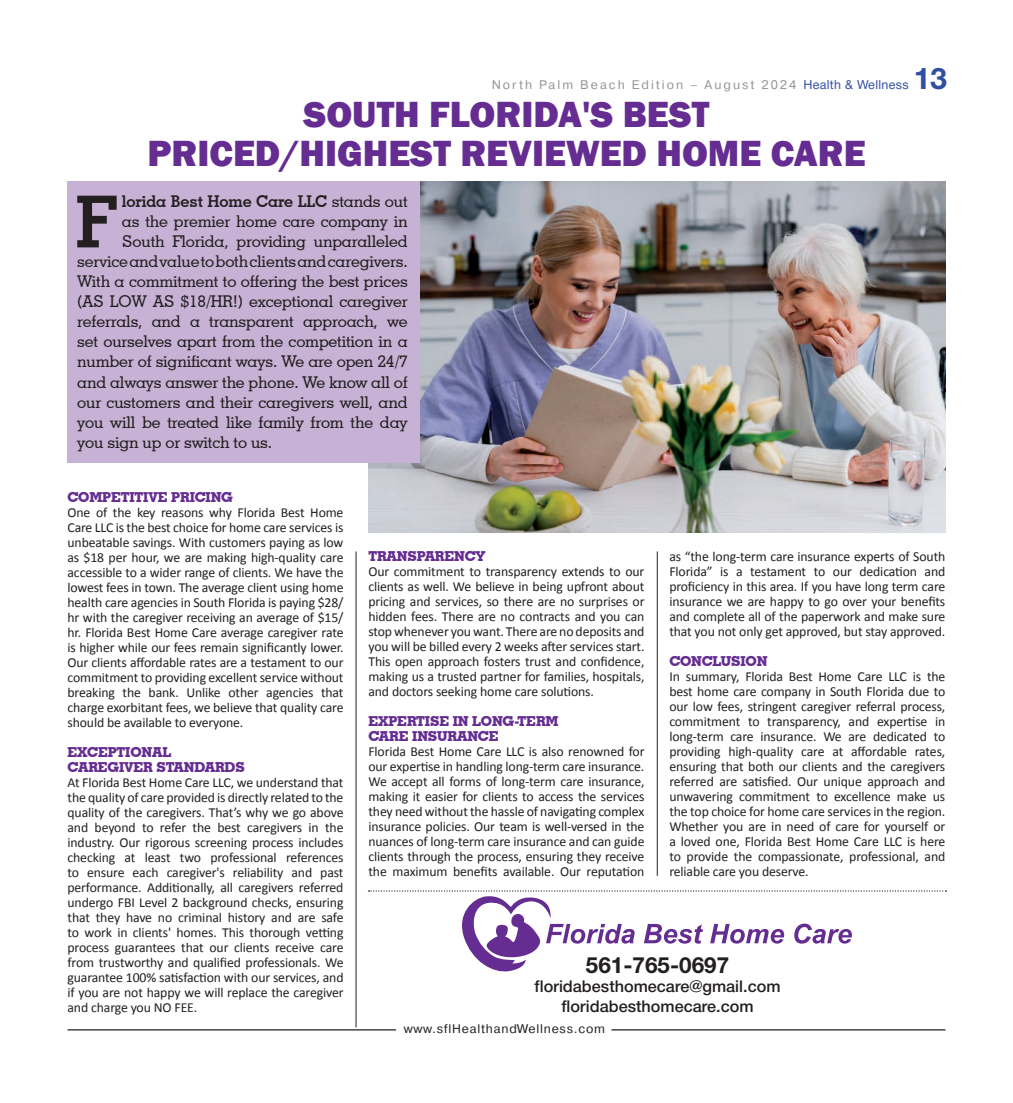
<style>
.page{position:relative;width:1013px;height:1103px;background:#fff}
.page>*{position:absolute;margin:0;border:0;box-sizing:border-box;transform-origin:0 0}
.t1{font:700 71.75px "Geometric Slab 703 BT";color:#231f20}
.t2{font:800 37.5px/38.8px "Franklin Gothic";color:#652d91;text-align:center}
.t3{font:700 30px "Helvetica Neue Cyr";color:#324ea1}
.t4{font:700 22.5px "Helvetica Neue Cyr";color:#231f20}
.t5{font:500 16.25px "Geometric Slab 703 BT";letter-spacing:-.01em;color:#231f20}
.t6{font:500 16.25px/19.5px "Helvetica Neue Cyr";color:#231f20;text-align:center}
.t7{font:700 16.25px "Geometric Slab 703 BT";letter-spacing:-.01em;color:#231f20}
.t8{font:13.75px/15px "Calibri";letter-spacing:-.01em;color:#231f20;text-align:justify}
.t9{font:700 13.75px/15px "Geometric Slab 703 BT Xtra";letter-spacing:-.01em;color:#652d91}
.t10{font:12.5px "Pragmatica";letter-spacing:.16em;color:#939598}
.t11{font:12.5px "Pragmatica";letter-spacing:.06em;color:#231f20}
.s1{font-family:"Helvetica Neue Cyr";color:#324ea1}
.s2{font-weight:500}
</style>
<div class="page">
<hr style="left:68px;top:1029px;width:328px;height:1px;background:#231f20">
<hr style="left:611px;top:1029px;width:334px;height:1px;background:#231f20">
<img style="left:368px;top:181px;width:577px;height:351px">
<hr style="left:356px;top:551px;width:1px;height:476px;background:#231f20">
<hr style="left:657px;top:551px;width:1px;height:324px;background:#231f20">
<svg style="left:368px;top:890px;width:578px;height:82px"></svg>
<div style="left:68px;top:181px;width:352px;height:282px;background:#c7b2d5"></div>
<h3 class="t3" style="left:913px;top:62px;width:35px">13</h3>
<p class="t10" style="left:491px;top:77px;width:418px">North Palm Beach Edition – August 2024 <span class="s1">Health &amp; Wellness</span></p>
<h2 class="t2" style="left:147px;top:95px;width:719px">SOUTH FLORIDA'S BEST<br>PRICED/HIGHEST REVIEWED HOME CARE</h2>
<h1 class="t1" style="left:75px;top:178px;width:44px">F</h1>
<p class="t7" style="left:122px;top:192px;width:287px">lorida Best Home Care LLC <span class="s2">stands out</span></p>
<p class="t5" style="left:122px;top:212px;width:287px">as the premier home care company in</p>
<p class="t5" style="left:122px;top:232px;width:287px">South Florida, providing unparalleled</p>
<p class="t5" style="left:77px;top:252px;width:332px">service and value to both clients and caregivers.</p>
<p class="t5" style="left:77px;top:272px;width:332px">With a commitment to offering the best prices</p>
<p class="t5" style="left:77px;top:292px;width:332px">(AS LOW AS $18/HR!) exceptional caregiver</p>
<p class="t5" style="left:77px;top:312px;width:332px">referrals, and a transparent approach, we</p>
<p class="t5" style="left:77px;top:332px;width:332px">set ourselves apart from the competition in a</p>
<p class="t5" style="left:77px;top:352px;width:332px">number of significant ways. We are open 24/7</p>
<p class="t5" style="left:77px;top:372px;width:332px">and always answer the phone. We know all of</p>
<p class="t5" style="left:77px;top:392px;width:332px">our customers and their caregivers well, and</p>
<p class="t5" style="left:77px;top:412px;width:332px">you will be treated like family from the day</p>
<p class="t5" style="left:77px;top:432px;width:196px">you sign up or switch to us.</p>
<p class="t9" style="left:68px;top:489px;width:167px">COMPETITIVE PRICING</p>
<p class="t8" style="left:68px;top:505px;width:277px">One of the key reasons why Florida Best Home Care LLC is the best choice for home care services is unbeatable savings. With customers paying as low as $18 per hour, we are making high-quality care accessible to a wider range of clients. We have the lowest fees in town. The average client using home health care agencies in South Florida is paying $28/ hr with the caregiver receiving an average of $15/ hr. Florida Best Home Care average caregiver rate is higher while our fees remain significantly lower.<br>Our clients affordable rates are a testament to our commitment to providing excellent service without breaking the bank. Unlike other agencies that charge exorbitant fees, we believe that quality care should be available to everyone.</p>
<p class="t9" style="left:68px;top:744px;width:178px">EXCEPTIONAL<br>CAREGIVER STANDARDS</p>
<p class="t8" style="left:68px;top:775px;width:277px">At Florida Best Home Care LLC, we understand that the quality of care provided is directly related to the quality of the caregivers. That’s why we go above and beyond to refer the best caregivers in the industry. Our rigorous screening process includes checking at least two professional references to ensure each caregiver's reliability and past performance. Additionally, all caregivers referred undergo FBI Level 2 background checks, ensuring that they have no criminal history and are safe to work in clients' homes. This thorough vetting process guarantees that our clients receive care from trustworthy and qualified professionals. We guarantee 100% satisfaction with our services, and if you are not happy we will replace the caregiver and charge you NO FEE.</p>
<p class="t9" style="left:368px;top:548px;width:119px">TRANSPARENCY</p>
<p class="t8" style="left:368px;top:564px;width:277px">Our commitment to transparency extends to our clients as well. We believe in being upfront about pricing and services, so there are no surprises or hidden fees. There are no contracts and you can stop whenever you want. There are no deposits and you will be billed every 2 weeks after services start.<br>This open approach fosters trust and confidence, making us a trusted partner for families, hospitals, and doctors seeking home care solutions.</p>
<p class="t9" style="left:368px;top:713px;width:191px">EXPERTISE IN LONG-TERM<br>CARE INSURANCE</p>
<p class="t8" style="left:368px;top:744px;width:277px">Florida Best Home Care LLC is also renowned for our expertise in handling long-term care insurance.<br>We accept all forms of long-term care insurance, making it easier for clients to access the services they need without the hassle of navigating complex insurance policies. Our team is well-versed in the nuances of long-term care insurance and can guide clients through the process, ensuring they receive the maximum benefits available. Our reputation</p>
<p class="t8" style="left:669px;top:549px;width:277px">as “the long-term care insurance experts of South Florida” is a testament to our dedication and proficiency in this area. If you have long term care insurance we are happy to go over your benefits and complete all of the paperwork and make sure that you not only get approved, but stay approved.</p>
<p class="t9" style="left:669px;top:653px;width:100px">CONCLUSION</p>
<p class="t8" style="left:669px;top:669px;width:277px">In summary, Florida Best Home Care LLC is the best home care company in South Florida due to our low fees, stringent caregiver referral process, commitment to transparency, and expertise in long-term care insurance. We are dedicated to providing high-quality care at affordable rates, ensuring that both our clients and the caregivers referred are satisfied. Our unique approach and unwavering commitment to excellence make us the top choice for home care services in the region.<br>Whether you are in need of care for yourself or a loved one, Florida Best Home Care LLC is here to provide the compassionate, professional, and reliable care you deserve.</p>
<h3 class="t4" style="left:586px;top:952px;width:145px">561-765-0697</h3>
<p class="t6" style="left:534px;top:976px;width:247px">floridabesthomecare@gmail.com floridabesthomecare.com</p>
<p class="t11" style="left:403px;top:1021px;width:203px">www.sflHealthandWellness.com</p>
</div>
